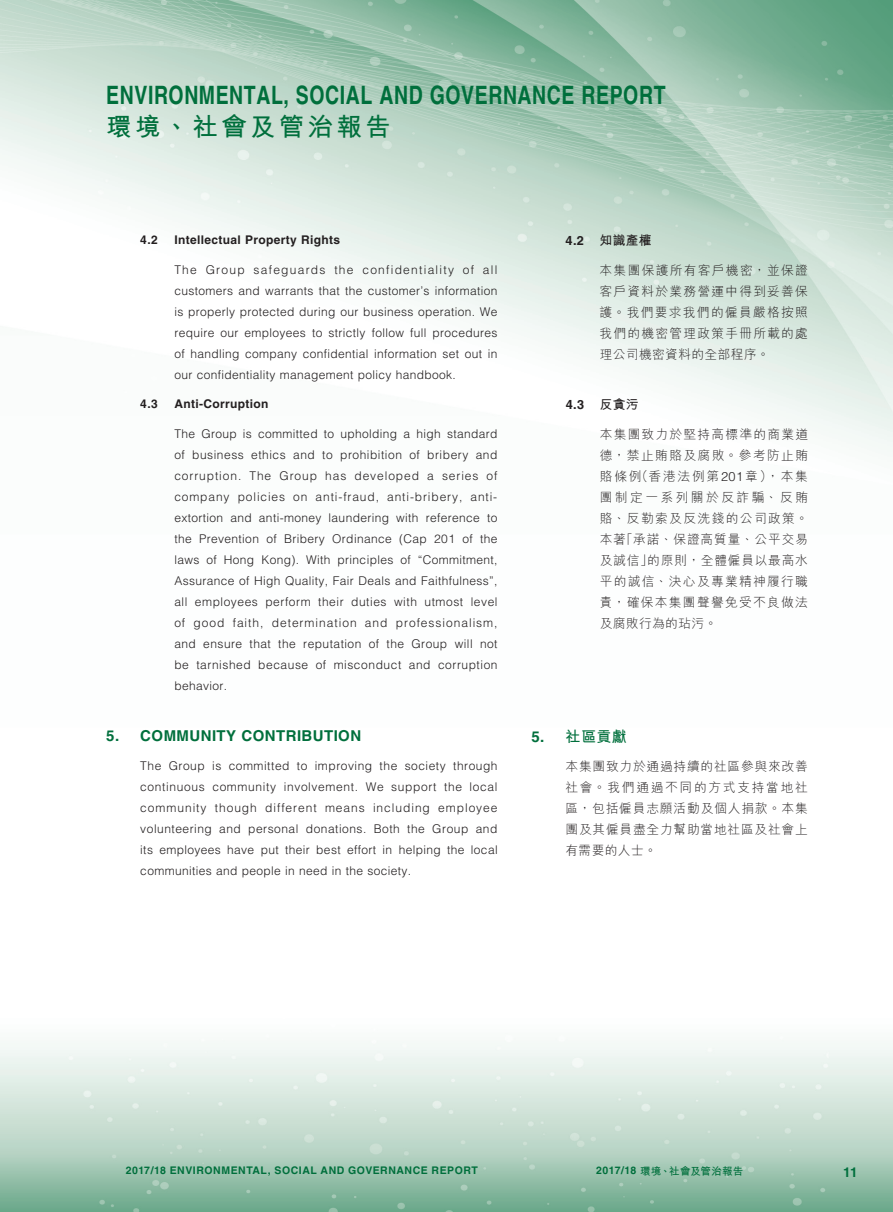
<style>
.page{position:relative;width:893px;height:1212px;background:#fff}
.page>*{position:absolute;margin:0;border:0;box-sizing:border-box;transform-origin:0 0}
.t1{font:700 25.5px "M Hei HK";letter-spacing:.13em;color:#006f3c}
.t2{font:700 25.35px "Helvetica";letter-spacing:.03em;color:#006f3c;scale:.77 1}
.t3{font:700 15px "Helvetica";color:#006f3c}
.t4{font:700 15px "M Hei HK";color:#006f3c}
.t5{font:700 13.5px "Helvetica";color:#006f3c}
.t6{font:300 12.75px/21px "M Hei HK";letter-spacing:.065em;color:#231f20;text-align:justify}
.t7{font:700 12.75px "M Hei HK";color:#231f20}
.t8{font:700 12.75px "Helvetica";color:#231f20}
.t9{font:300 12px/21px "Helvetica";letter-spacing:.03em;color:#231f20;text-align:justify}
.t10{font:700 12px "Helvetica";letter-spacing:.03em;color:#231f20}
.t11{font:700 10.5px "Helvetica";letter-spacing:.05em;color:#006f3c}
.t12{font:700 10.5px "M Hei HK";letter-spacing:.02em;color:#006f3c}
.s1{font-family:"Helvetica"}
.s2{font-family:"M Hei HK"}
</style>
<div class="page">
<img style="left:0;top:0;width:893px;height:1212px">
<h2 class="t2" style="left:106px;top:80px;width:673px">ENVIRONMENTAL, SOCIAL AND GOVERNANCE REPORT</h2>
<h1 class="t1" style="left:106px;top:108px;width:286px">環境、社會及管治報告</h1>
<p class="t10" style="left:140px;top:233px;width:201px">4.2 I NTELLECTUAL PROPERTY RIGHTS</p>
<p class="t9" style="left:174px;top:259px;width:325px">The Group safeguards the confidentiality of all customers and warrants that the customer’s information is properly protected during our business operation. We require our employees to strictly follow full procedures of handling company confidential information set out in our confidentiality management policy handbook.</p>
<p class="t10" style="left:140px;top:397px;width:130px">4.3 ANTI-CORRUPTION</p>
<p class="t9" style="left:174px;top:423px;width:325px">The Group is committed to upholding a high standard of business ethics and to prohibition of bribery and corruption. The Group has developed a series of company policies on anti-fraud, anti-bribery, anti&shy;extortion and anti-money laundering with reference to the Prevention of Bribery Ordinance (Cap 201 of the laws of Hong Kong). With principles of “Commitment, Assurance of High Quality, Fair Deals and Faithfulness”, all employees perform their duties with utmost level of good faith, determination and professionalism, and ensure that the reputation of the Group will not be tarnished because of misconduct and corruption behavior.</p>
<p class="t3" style="left:106px;top:726px;width:29px">5. COMM</p>
<p class="t3" style="left:189px;top:726px;width:64px">UNITY CONTRIB</p>
<p class="t3" style="left:313px;top:726px;width:22px">UTION</p>
<p class="t9" style="left:140px;top:755px;width:359px">The Group is committed to improving the society through continuous community involvement. We support the local community though different means including employee volunteering and personal donations. Both the Group and its employees have put their best effort in helping the local communities and people in need in the society.</p>
<p class="t7" style="left:566px;top:231px;width:88px"><span class="s1">4.2</span> 知識產權</p>
<p class="t6" style="left:600px;top:259px;width:210px">本集團保護所有客戶機密，並保證客戶資料於業務營運中得到妥善保護。我們要求我們的僱員嚴格按照我們的機密管理政策手冊所載的處理公司機密資料的全部程序。</p>
<p class="t8" style="left:566px;top:397px;width:74px">4.3 <span class="s2">反貪污</span></p>
<p class="t6" style="left:600px;top:423px;width:210px">本集團致力於堅持高標準的商業道德，禁止賄賂及腐敗。參考防止賄賂條例（香港法例第<span class="s1">201</span>章），本集團制定一系列關於反詐騙、反賄賂、反勒索及反洗錢的公司政策。本著「承諾、保證高質量、公平交易及誠信」的原則，全體僱員以最高水平的誠信、決心及專業精神履行職責，確保本集團聲譽免受不良做法及腐敗行為的玷污。</p>
<p class="t4" style="left:531px;top:725px;width:97px"><span class="s1">5.</span> 社區貢獻</p>
<p class="t6" style="left:565px;top:755px;width:244px">本集團致力於通過持續的社區參與來改善社會。我們通過不同的方式支持當地社區，包括僱員志願活動及個人捐款。本集團及其僱員盡全力幫助當地社區及社會上有需要的人士。</p>
<p class="t11" style="left:126px;top:1164px;width:354px">2017/18 ENVIRONMENTAL, SOCIAL AND GOVERNANCE REPORT</p>
<p class="t12" style="left:596px;top:1163px;width:149px"><span class="s1">2017/18</span> 環境、社會及管治報告</p>
<p class="t5" style="left:843px;top:1164px;width:16px">11</p>
</div>
